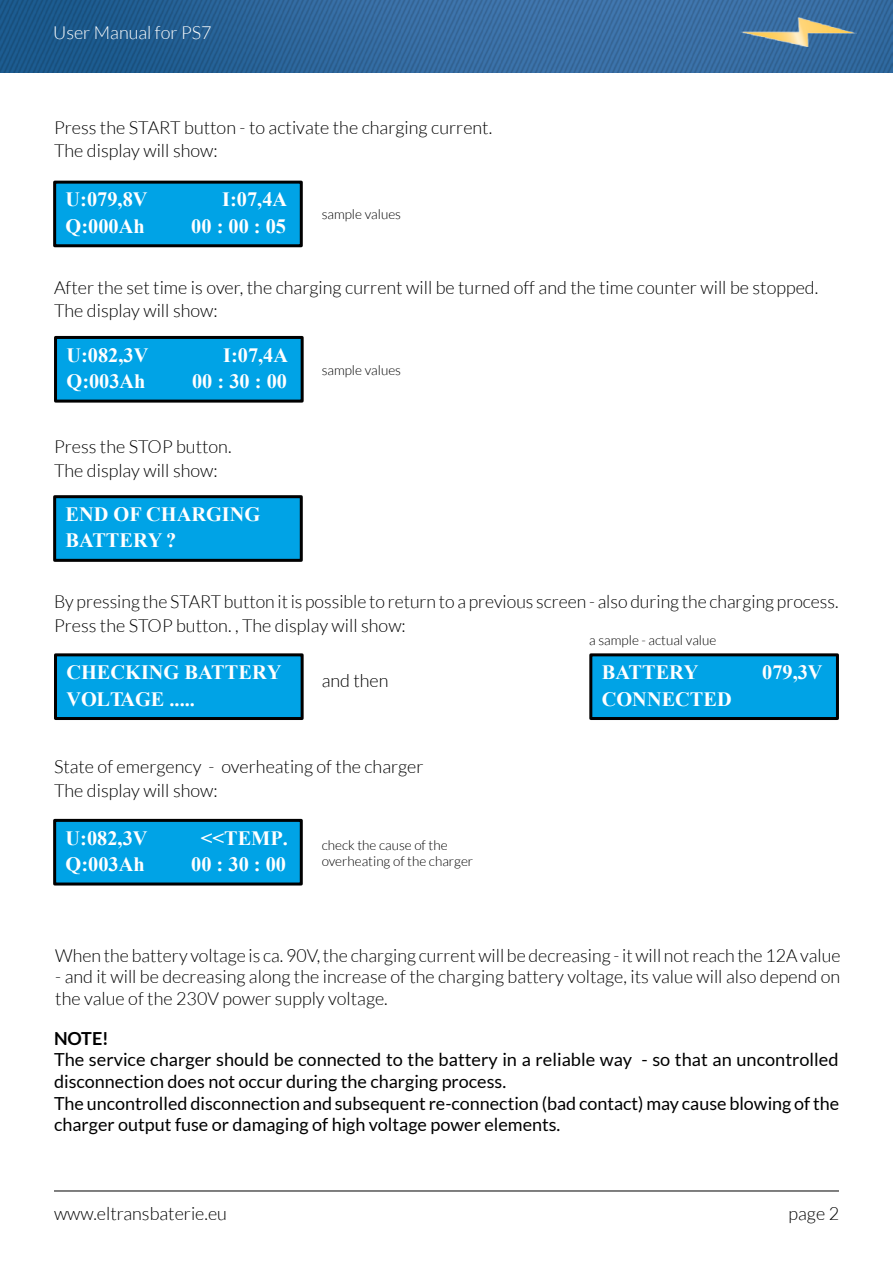
<style>
.page{position:relative;width:893px;height:1263px;background:#fff}
.page>*{position:absolute;margin:0;border:0;box-sizing:border-box;transform-origin:0 0}
.t1{font:700 20.4px/26.5px "Times New Roman";color:#fff}
.t2{font:300 18px/21.6px "Lato";color:#000}
.t3{font:18px/21.6px "Lato";color:#000}
.t4{font:300 18px "Lato";color:#fff}
.t5{font:700 18px "Lato";color:#000}
.t6{font:300 13.5px/16.2px "Lato";color:#000}
</style>
<div class="page">
<img style="left:0;top:0;width:893px;height:72px">
<hr style="left:54px;top:1190px;width:785px;height:1px;background:#000">
<img style="left:741px;top:17px;width:115px;height:29px">
<div style="left:55px;top:182px;width:246px;height:64px;background:#00a3e6"></div>
<div style="left:53px;top:181px;width:250px;height:66px;border:3px solid #000"></div>
<div style="left:56px;top:337px;width:246px;height:64px;background:#00a3e6"></div>
<div style="left:54px;top:336px;width:250px;height:67px;border:3px solid #000"></div>
<div style="left:55px;top:497px;width:246px;height:63px;background:#00a3e6"></div>
<div style="left:53px;top:495px;width:250px;height:67px;border:3px solid #000"></div>
<div style="left:55px;top:655px;width:247px;height:63px;background:#00a3e6"></div>
<div style="left:54px;top:653px;width:250px;height:67px;border:3px solid #000"></div>
<div style="left:591px;top:655px;width:246px;height:63px;background:#00a3e6"></div>
<div style="left:589px;top:653px;width:250px;height:67px;border:3px solid #000"></div>
<div style="left:55px;top:820px;width:246px;height:64px;background:#00a3e6"></div>
<div style="left:53px;top:819px;width:250px;height:66px;border:3px solid #000"></div>
<p class="t4" style="left:53px;top:23px;width:160px">User Manual for PS7</p>
<p class="t2" style="left:54px;top:116px;width:440px">Press the START button - to activate the charging current.</p>
<p class="t2" style="left:54px;top:140px;width:165px">The display will show:</p>
<p class="t1" style="left:66px;top:186px;width:83px">U:079,8V<br>Q:000Ah</p>
<p class="t1" style="left:191px;top:186px;width:98px;text-align:right">I:07,4A<br>00 : 00 : 05</p>
<p class="t6" style="left:322px;top:206px;width:81px">sample values</p>
<p class="t2" style="left:54px;top:276px;width:766px">After the set time is over, the charging current will be turned off and the time counter will be stopped.</p>
<p class="t2" style="left:54px;top:299px;width:165px">The display will show:</p>
<p class="t1" style="left:67px;top:341px;width:83px">U:082,3V<br>Q:003Ah</p>
<p class="t1" style="left:192px;top:341px;width:98px;text-align:right">I:07,4A<br>00 : 30 : 00</p>
<p class="t2" style="left:54px;top:436px;width:179px">Press the STOP button.</p>
<p class="t2" style="left:54px;top:459px;width:165px">The display will show:</p>
<p class="t1" style="left:66px;top:500px;width:196px">END OF CHARGING<br>BATTERY ?</p>
<p class="t6" style="left:322px;top:362px;width:81px">sample values</p>
<p class="t2" style="left:54px;top:591px;width:786px">By pressing the START button it is possible to return to a previous screen - also during the charging process.</p>
<p class="t2" style="left:54px;top:614px;width:353px">Press the STOP button. , The display will show:</p>
<p class="t1" style="left:66px;top:658px;width:216px">CHECKING BATTERY<br>VOLTAGE .....</p>
<p class="t2" style="left:322px;top:669px;width:68px">and then</p>
<p class="t2" style="left:54px;top:756px;width:371px">State of emergency - overheating of the charger</p>
<p class="t2" style="left:54px;top:779px;width:165px">The display will show:</p>
<p class="t1" style="left:66px;top:824px;width:83px">U:082,3V<br>Q:003Ah</p>
<p class="t1" style="left:191px;top:824px;width:98px;text-align:center">&lt;&lt;TEMP.<br>00 : 30 : 00</p>
<p class="t6" style="left:322px;top:837px;width:153px">check the cause of the overheating of the charger</p>
<p class="t6" style="left:589px;top:632px;width:128px">a sample - actual value</p>
<p class="t1" style="left:602px;top:658px;width:131px">BATTERY<br>CONNECTED</p>
<p class="t1" style="left:762px;top:658px;width:62px">079,3V</p>
<p class="t2" style="left:55px;top:944px;width:787px">When the battery voltage is ca. 90V, the charging current will be decreasing - it will not reach the 12A value</p>
<p class="t2" style="left:55px;top:966px;width:786px">- and it will be decreasing along the increase of the charging battery voltage, its value will also depend on the value of the 230V power supply voltage.</p>
<p class="t5" style="left:54px;top:1028px;width:56px">NOTE!</p>
<p class="t3" style="left:54px;top:1049px;width:787px">The service charger should be connected to the battery in a reliable way - so that an uncontrolled disconnection does not occur during the charging process.<br>The uncontrolled disconnection and subsequent re-connection (bad contact) may cause blowing of the charger output fuse or damaging of high voltage power elements.</p>
<p class="t2" style="left:54px;top:1203px;width:174px">www.eltransbaterie.eu</p>
<p class="t2" style="left:789px;top:1203px;width:52px">page 2</p>
</div>
